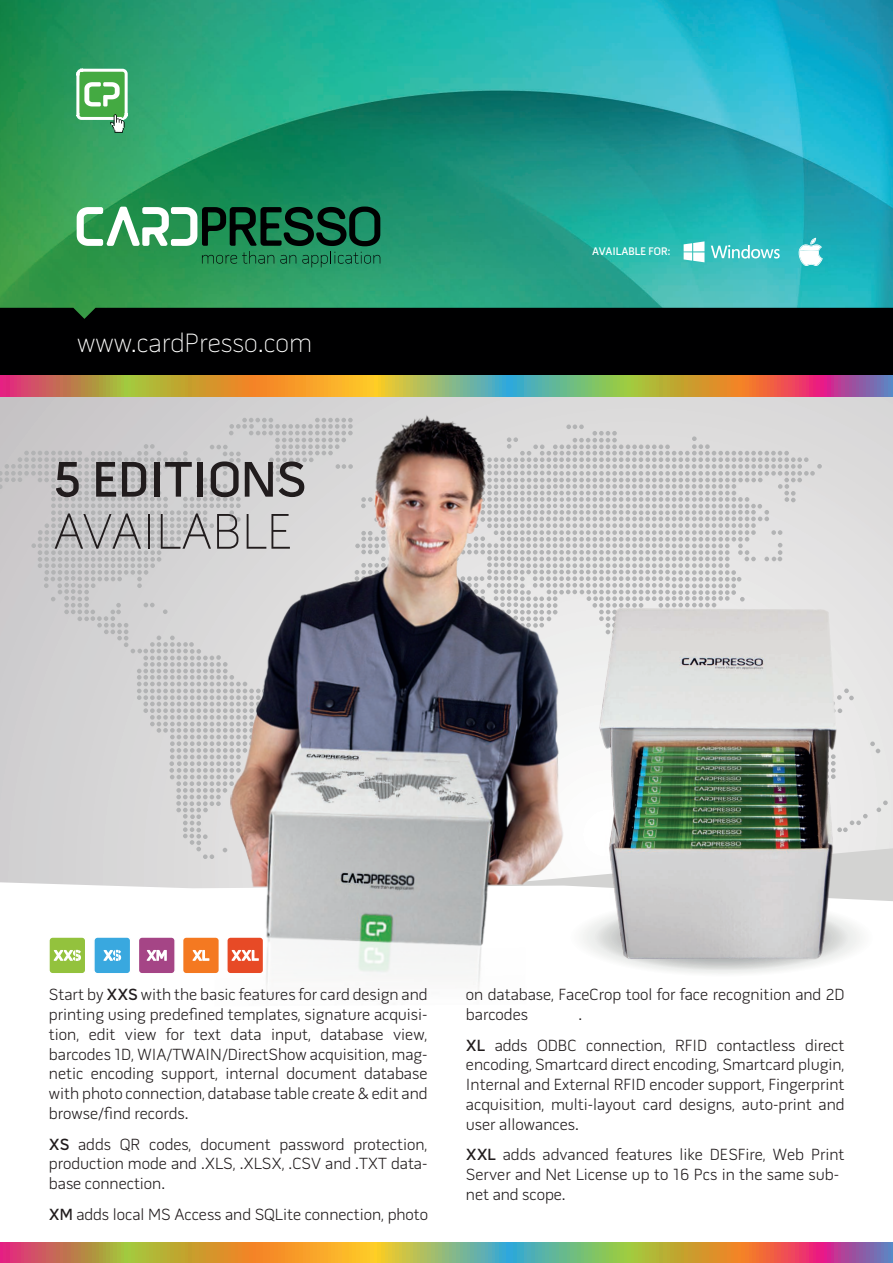
<style>
.page{position:relative;width:893px;height:1263px;background:#fff}
.page>*{position:absolute;margin:0;border:0;box-sizing:border-box;transform-origin:0 0}
.t1{font:600 51px "Pill Gothic 600 mg";color:#211c1d}
.t2{font:100 51px "Pill Gothic 600 mg";color:#211c1d}
.t3{font:100 27px "Pill Gothic 600 mg";color:#fff}
.t4{font:300 16.5px/19.8px "Pill Gothic 600 mg";color:#211c1d;text-align:justify}
.t5{font:600 11.25px "Pill Gothic 600 mg";color:#fff}
.s1{font-weight:600}
</style>
<div class="page">
<svg style="left:0;top:396px;width:893px;height:451px;background:#d5d1d0"></svg>
<svg style="left:0;top:418px;width:888px;height:429px;background:#d3d2d3"></svg>
<div style="left:0;top:847px;width:893px;height:35px;background:#d5d4d5"></div>
<svg style="left:0;top:882px;width:893px;height:19px"></svg>
<svg style="left:0;top:1243px;width:893px;height:20px;background:#ba9557"></svg>
<img style="left:186px;top:396px;width:401px;height:600px">
<div style="left:49px;top:937px;width:37px;height:37px;background:#93c23d;border-radius:4px"></div>
<div style="left:48px;top:936px;width:38px;height:38px;border:2px solid #fff;border-radius:4px"></div>
<svg style="left:54px;top:950px;width:27px;height:11px"></svg>
<div style="left:94px;top:937px;width:37px;height:37px;background:#39a8df;border-radius:4px"></div>
<div style="left:93px;top:936px;width:38px;height:38px;border:2px solid #fff;border-radius:4px"></div>
<svg style="left:103px;top:950px;width:18px;height:11px"></svg>
<div style="left:138px;top:937px;width:37px;height:37px;background:#a54586;border-radius:4px"></div>
<div style="left:138px;top:936px;width:38px;height:38px;border:2px solid #fff;border-radius:4px"></div>
<svg style="left:147px;top:950px;width:20px;height:11px"></svg>
<div style="left:183px;top:937px;width:36px;height:37px;background:#f47921;border-radius:4px"></div>
<div style="left:182px;top:936px;width:38px;height:38px;border:2px solid #fff;border-radius:4px"></div>
<svg style="left:192px;top:950px;width:17px;height:11px"></svg>
<div style="left:227px;top:937px;width:37px;height:37px;background:#e74a26;border-radius:4px"></div>
<div style="left:226px;top:936px;width:38px;height:38px;border:2px solid #fff;border-radius:4px"></div>
<svg style="left:231px;top:950px;width:28px;height:11px"></svg>
<div style="left:568px;top:897px;width:306px;height:80px;background:#f9faf9;border-radius:50%"></div>
<img style="left:593px;top:600px;width:257px;height:372px">
<img style="left:0;top:0;width:893px;height:308px">
<svg style="left:77px;top:207px;width:303px;height:60px;background:#37845b"></svg>
<svg style="left:74px;top:66px;width:56px;height:67px"></svg>
<div style="left:0;top:308px;width:893px;height:67px;background:#000001"></div>
<svg style="left:0;top:375px;width:893px;height:21px;background:#ba9557"></svg>
<svg style="left:684px;top:241px;width:20px;height:21px"></svg>
<svg style="left:711px;top:245px;width:69px;height:14px"></svg>
<svg style="left:798px;top:238px;width:25px;height:28px"></svg>
<h2 class="t3" style="left:77px;top:327px;width:237px">www.cardPresso.com</h2>
<h1 class="t1" style="left:53px;top:449px;width:254px">5 EDITIONS</h1>
<h1 class="t2" style="left:53px;top:502px;width:241px">AVAILABLE</h1>
<p class="t5" style="left:592px;top:245px;width:80px">AVAILABLE FOR:</p>
<p class="t4" style="left:49px;top:985px;width:380px">Start by <span class="s1">XXS</span> with the basic features for card design and printing using predefined templates, signature acquisi&shy;tion, edit view for text data input, database view, barcodes 1D, WIA/TWAIN/DirectShow acquisition, mag&shy;netic encoding support, internal document database with photo connection, database table create &amp; edit and browse/find records.</p>
<p class="t4" style="left:49px;top:1134px;width:380px"><span class="s1">XS</span> adds QR codes, document password protection, production mode and .XLS, .XLSX, .CSV and .TXT data&shy;base connection.</p>
<p class="t4" style="left:49px;top:1204px;width:381px"><span class="s1">XM</span> adds local MS Access and SQLite connection, photo</p>
<p class="t4" style="left:466px;top:985px;width:380px">on database, FaceCrop tool for face recognition and 2D barcodes</p>
<p class="t4" style="left:466px;top:999px;width:380px;line-height:30.6px;text-indent:112px">.<br><span class="s1">XL</span> adds ODBC connection, RFID contactless direct</p>
<p class="t4" style="left:466px;top:1055px;width:380px">encoding, Smartcard direct encoding, Smartcard plugin, Internal and External RFID encoder support, Fingerprint acquisition, multi-layout card designs, auto-print and user allowances.</p>
<p class="t4" style="left:466px;top:1145px;width:380px;text-align:left"><span class="s1">XXL</span> adds advanced features like DESFire, Web Print<br>Server and Net License up to 16 Pcs in the same sub&shy;net and scope.</p>
</div>
